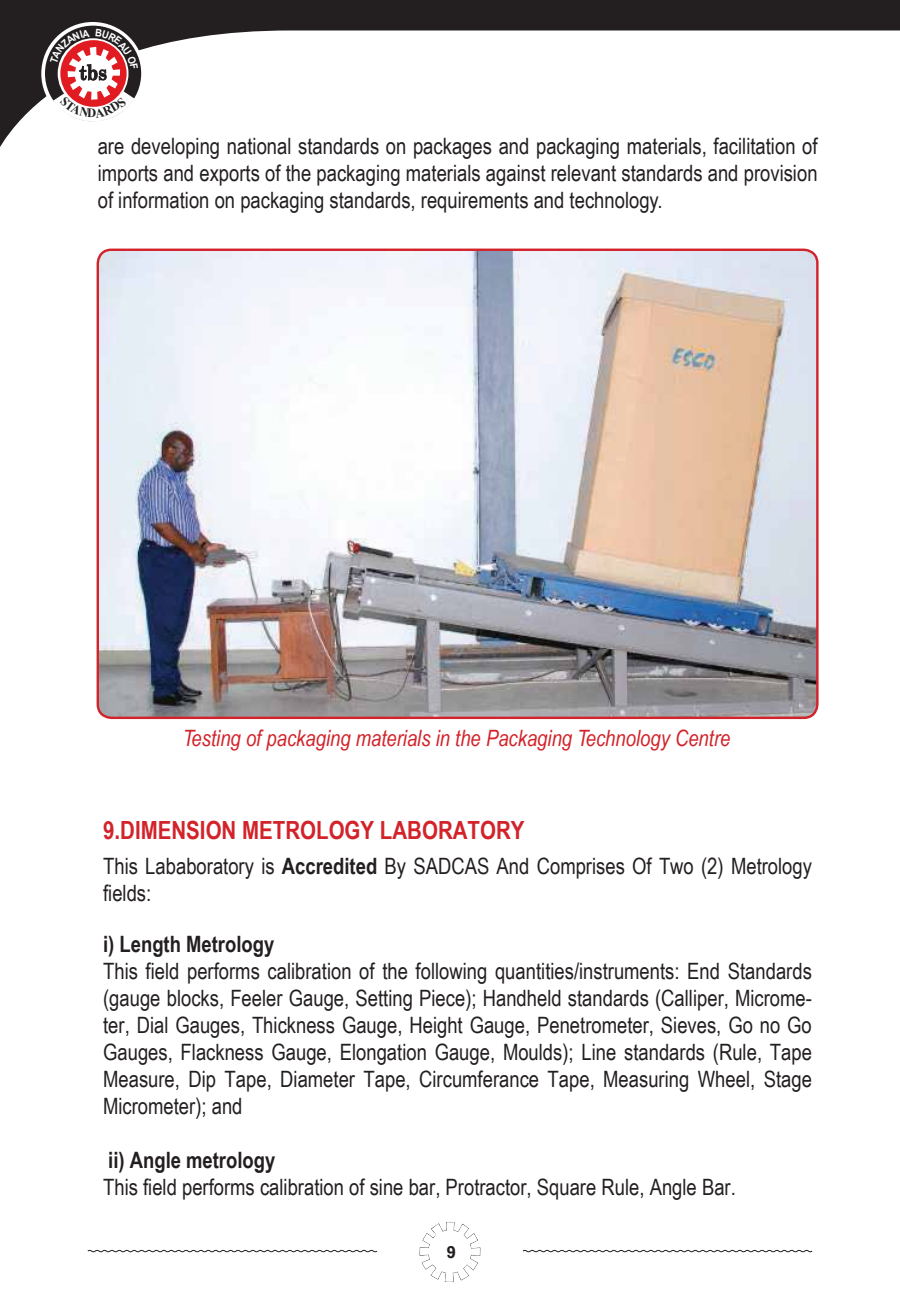
<style>
.page{position:relative;width:900px;height:1312px;background:#fff}
.page>*{position:absolute;margin:0;border:0;box-sizing:border-box;transform-origin:0 0}
.t1{font:700 25px "Arial Narrow";color:#d2232a}
.t2{font:22.5px/27px "Arial Narrow";color:#231f20;text-align:justify}
.t3{font:italic 22.5px "Arial Narrow";color:#d2232a}
.t4{font:700 22.5px "Arial Narrow";color:#231f20}
.t5{font:700 17.5px "Rockwell";color:#231f20}
.s1{font-weight:700}
</style>
<div class="page">
<img style="left:98px;top:251px;width:718px;height:466px">
<div style="left:97px;top:248px;width:722px;height:471px;border:2px solid #d2232a;border-radius:14px"></div>
<svg style="left:0;top:0;width:900px;height:147px"></svg>
<div style="left:41px;top:22px;width:103px;height:103px;background:#fff;border-radius:50%"></div>
<svg style="left:87px;top:1249px;width:291px;height:3px"></svg>
<svg style="left:522px;top:1249px;width:291px;height:3px"></svg>
<svg style="left:420px;top:1221px;width:60px;height:60px"></svg>
<div style="left:434px;top:1236px;width:33px;height:30px;background:#fff;border-radius:50%"></div>
<svg style="left:45px;top:26px;width:96px;height:96px"></svg>
<p class="t2" style="left:98px;top:132px;width:721px">are developing national standards on packages and packaging materials, facilitation of imports and exports of the packaging materials against relevant standards and provision of information on packaging standards, requirements and technology.</p>
<p class="t3" style="left:183px;top:722px;width:549px">Testing of packaging materials in the Packaging Technology Centre</p>
<p class="t1" style="left:103px;top:811px;width:423px">9.DIMENSION METROLOGY LABORATORY</p>
<p class="t2" style="left:103px;top:851px;width:710px">This Lababoratory is <span class="s1">Accredited</span> By SADCAS And Comprises Of Two (2) Metrology fields:</p>
<p class="t4" style="left:103px;top:926px;width:173px">i) Length Metrology</p>
<p class="t2" style="left:103px;top:956px;width:710px">This field performs calibration of the following quantities/instruments: End Standards (gauge blocks, Feeler Gauge, Setting Piece); Handheld standards (Calliper, Microme&shy;ter, Dial Gauges, Thickness Gauge, Height Gauge, Penetrometer, Sieves, Go no Go Gauges, Flackness Gauge, Elongation Gauge, Moulds); Line standards (Rule, Tape Measure, Dip Tape, Diameter Tape, Circumferance Tape, Measuring Wheel, Stage Micrometer); and</p>
<p class="t4" style="left:108px;top:1142px;width:169px">ii) Angle metrology</p>
<p class="t2" style="left:103px;top:1172px;width:634px">This field performs calibration of sine bar, Protractor, Square Rule, Angle Bar.</p>
<p class="t5" style="left:446px;top:1241px;width:11px">9</p>
</div>
